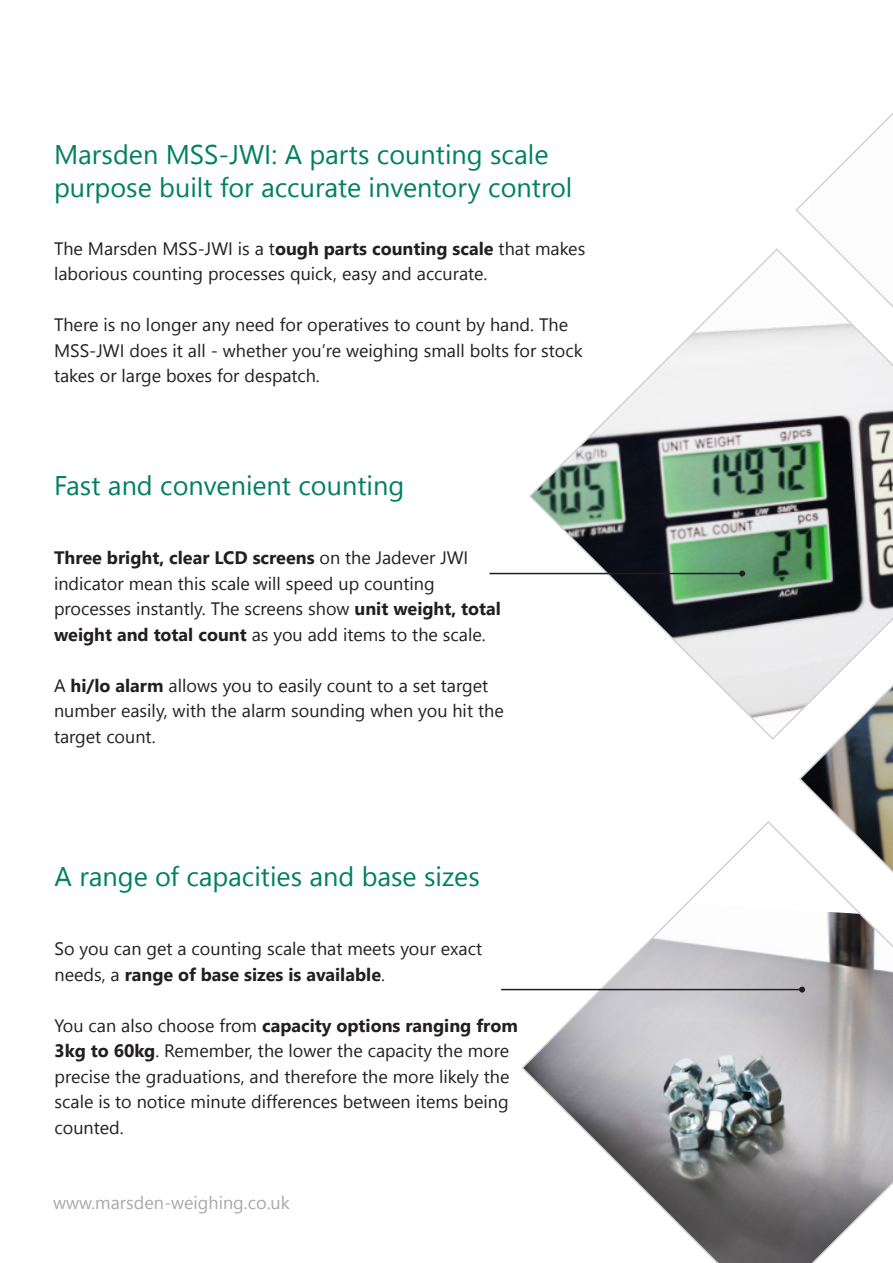
<style>
.page{position:relative;width:893px;height:1263px;background:#fff}
.page>*{position:absolute;margin:0;border:0;box-sizing:border-box;transform-origin:0 0}
.t1{font:27px/32.4px "Leelawadee UI";color:#008061}
.t2{font:18px/25.5px "Leelawadee UI";color:#231f20}
.t3{font:18px "Leelawadee UI";color:#a8a9ad}
.s1{font-weight:700}
</style>
<div class="page">
<svg style="left:520px;top:821px;width:373px;height:442px"></svg>
<svg style="left:528px;top:248px;width:365px;height:492px"></svg>
<svg style="left:798px;top:524px;width:95px;height:500px"></svg>
<svg style="left:794px;top:113px;width:99px;height:342px"></svg>
<hr style="left:489px;top:573px;width:253px;height:1px;background:#231f20">
<svg style="left:739px;top:570px;width:6px;height:6px"></svg>
<hr style="left:501px;top:989px;width:301px;height:1px;background:#231f20">
<svg style="left:799px;top:986px;width:6px;height:6px"></svg>
<h1 class="t1" style="left:54px;top:137px;width:520px">Marsden MSS-JWI: A parts counting scale purpose built for accurate inventory control</h1>
<p class="t2" style="left:54px;top:234px;width:533px">The Marsden MSS-JWI is a t<span class="s1">ough parts counting scale</span> that makes laborious counting processes quick, easy and accurate.</p>
<p class="t2" style="left:54px;top:311px;width:530px">There is no longer any need for operatives to count by hand. The<br>MSS-JWI does it all - whether you’re weighing small bolts for stock takes or large boxes for despatch.</p>
<h1 class="t1" style="left:54px;top:468px;width:352px">Fast and convenient counting</h1>
<p class="t2" style="left:54px;top:544px;width:448px"><span class="s1">Three bright, clear LCD screens</span> on the Jadever JWI indicator mean this scale will speed up counting processes instantly. The screens show <span class="s1">unit weight, total weight and total count</span> as you add items to the scale.</p>
<p class="t2" style="left:54px;top:671px;width:451px">A <span class="s1">hi/lo alarm</span> allows you to easily count to a set target number easily, with the alarm sounding when you hit the target count.</p>
<h1 class="t1" style="left:55px;top:859px;width:427px">A range of capacities and base sizes</h1>
<p class="t2" style="left:55px;top:935px;width:429px">So you can get a counting scale that meets your exact needs, a <span class="s1">range of base sizes is available</span>.</p>
<p class="t2" style="left:55px;top:1011px;width:465px">You can also choose from <span class="s1">capacity options ranging from 3kg to 60kg</span>. Remember, the lower the capacity the more precise the graduations, and therefore the more likely the scale is to notice minute differences between items being counted.</p>
<p class="t3" style="left:53px;top:1190px;width:238px">www.marsden-weighing.co.uk</p>
</div>
